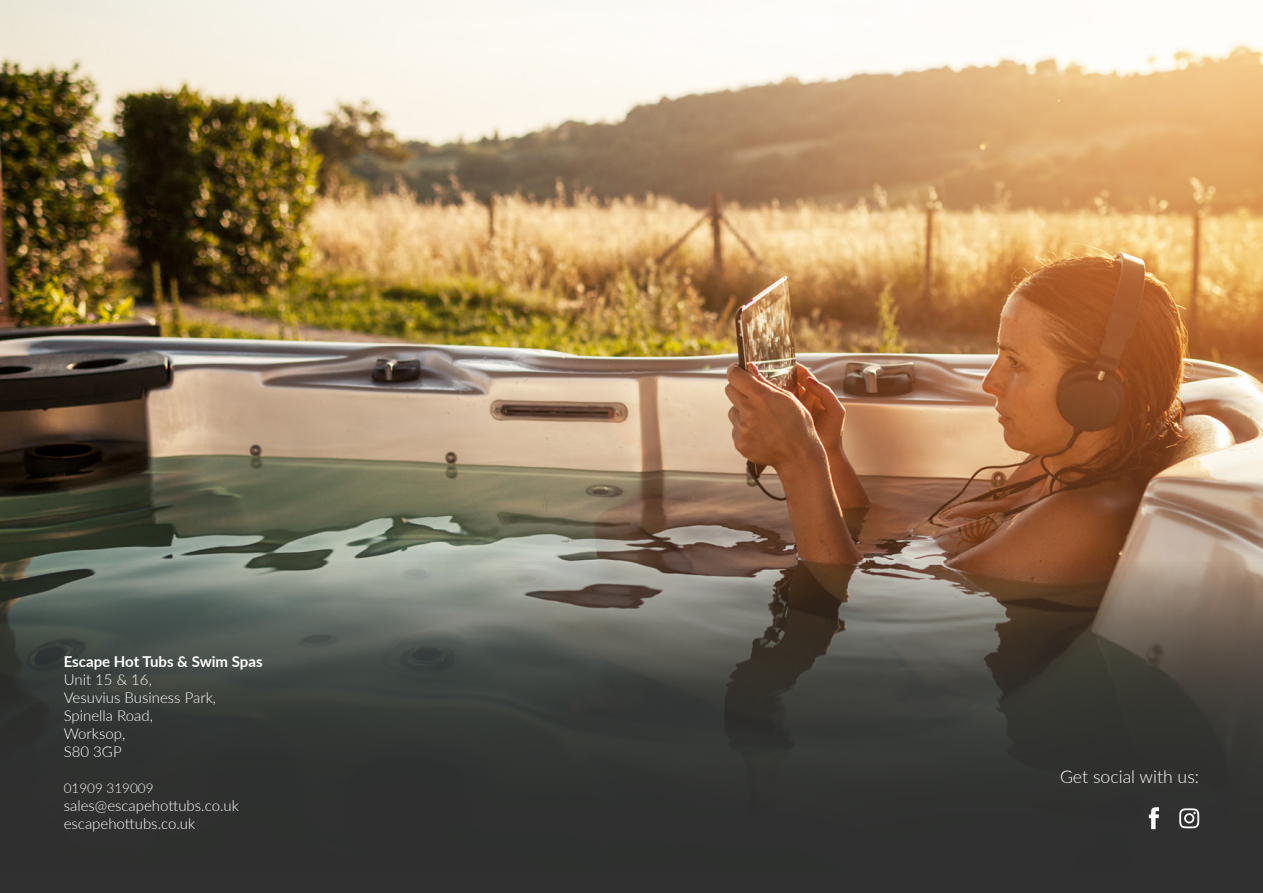
<style>
.page{position:relative;width:1263px;height:893px;background:#fff}
.page>*{position:absolute;margin:0;border:0;box-sizing:border-box;transform-origin:0 0}
.t1{font:300 17.7px "Lato";color:#fff}
.t2{font:300 15px/18px "Lato";color:#fff}
.t3{font:700 15px "Lato";color:#fff}
.t4{font:300 13.5px "Lato";color:#fff}
</style>
<div class="page">
<img style="left:0;top:0;width:1263px;height:561px">
<svg style="left:0;top:561px;width:1263px;height:332px;background:#444440"></svg>
<svg style="left:1149px;top:807px;width:10px;height:22px"></svg>
<svg style="left:1179px;top:808px;width:20px;height:20px"></svg>
<p class="t3" style="left:64px;top:651px;width:200px">Escape Hot Tubs &amp; Swim Spas</p>
<p class="t2" style="left:64px;top:670px;width:154px">Unit 15 &amp; 16,<br>Vesuvius Business Park,<br>Spinella Road,</p>
<p class="t2" style="left:64px;top:724px;width:63px">Worksop,</p>
<p class="t2" style="left:64px;top:742px;width:59px">S80 3GP</p>
<p class="t4" style="left:64px;top:779px;width:91px">01909 319009</p>
<p class="t2" style="left:64px;top:796px;width:177px">sales@escapehottubs.co.uk</p>
<p class="t2" style="left:64px;top:814px;width:133px">escapehottubs.co.uk</p>
<p class="t1" style="left:1060px;top:765px;width:141px">Get social with us:</p>
</div>
